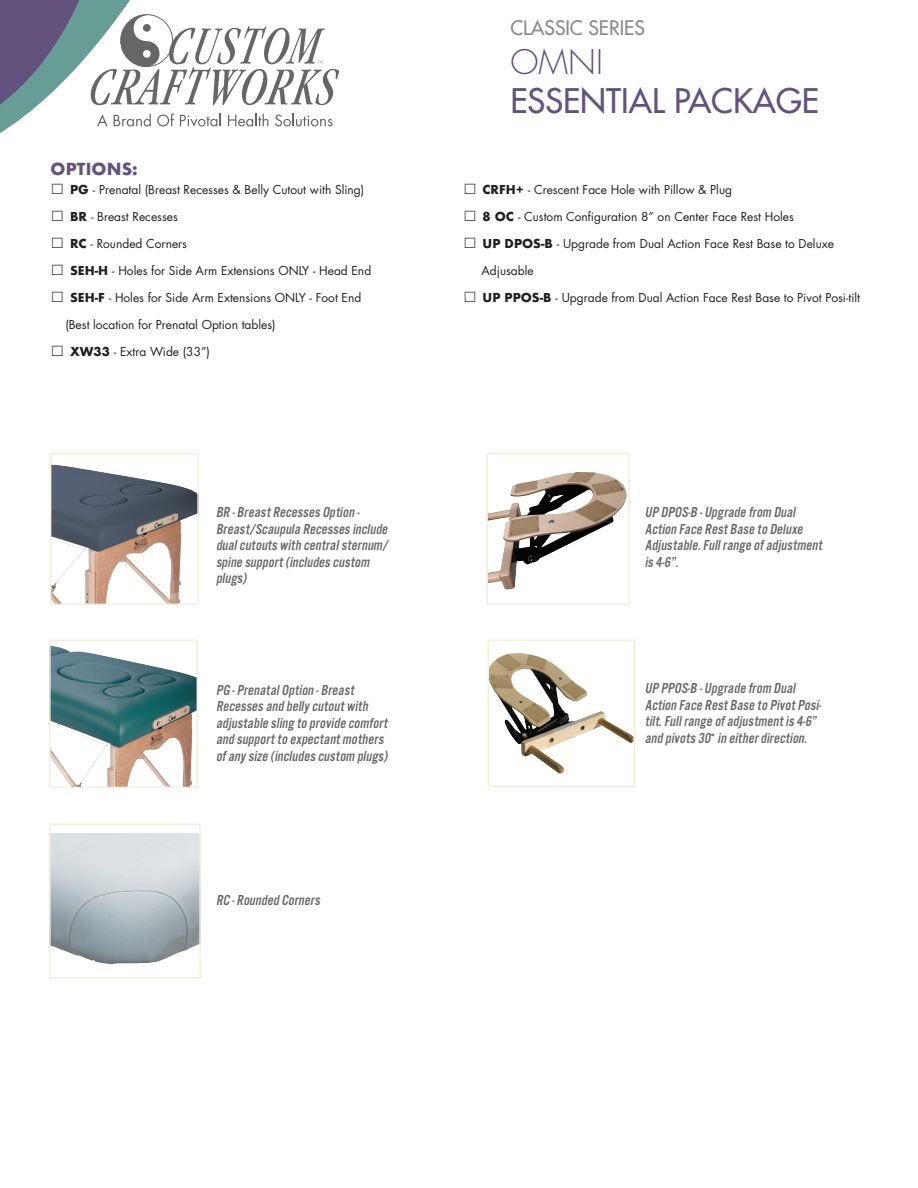
<style>
.page{position:relative;width:918px;height:1188px;background:#fff}
.page>*{position:absolute;margin:0;border:0;box-sizing:border-box;transform-origin:0 0}
.t1{font:33px "Futura";color:#63517e}
.t2{font:300 33px "Futura";color:#63517e}
.t3{font:19.5px "Futura";color:#88898e}
.t4{font:700 16.2px "Futura";letter-spacing:.01em;color:#63517e}
.t5{font:italic 15px/16.5px "Alternate Got No 3 D";letter-spacing:.01em;color:#656666}
.t6{font:12px "Futura";color:#231f20}
.s1{font-weight:700}
</style>
<div class="page">
<svg style="left:0;top:0;width:339px;height:133px"></svg>
<div style="left:120px;top:14px;width:53px;height:53px;border:1px solid #666;border-radius:50%"></div>
<svg style="left:572px;top:472px;width:13px;height:1px"></svg>
<div style="left:486px;top:453px;width:144px;height:152px;border:2px solid #eff1dc"></div>
<img style="left:491px;top:653px;width:27px;height:54px">
<div style="left:488px;top:640px;width:147px;height:147px;border:2px solid #eff1dc"></div>
<img style="left:52px;top:834px;width:146px;height:130px">
<div style="left:49px;top:824px;width:152px;height:155px;border:2px solid #eff1dc"></div>
<img style="left:52px;top:646px;width:143px;height:139px">
<div style="left:49px;top:640px;width:149px;height:148px;border:2px solid #eff1dc"></div>
<img style="left:53px;top:464px;width:143px;height:138px">
<div style="left:50px;top:453px;width:149px;height:152px;border:2px solid #eff1dc"></div>
<p class="t4" style="left:51px;top:157px;width:89px">OPTIONS:</p>
<p class="t6" style="left:51px;top:181px;width:315px">□ <span class="s1">PG</span> - Prenatal (Breast Recesses &amp; Belly Cutout with Sling)</p>
<p class="t6" style="left:51px;top:208px;width:129px">□ <span class="s1">BR</span> - Breast Recesses</p>
<p class="t6" style="left:51px;top:235px;width:138px">□ <span class="s1">RC</span> - Rounded Corners</p>
<p class="t6" style="left:51px;top:262px;width:322px">□ <span class="s1">SEH-H</span> - Holes for Side Arm Extensions ONLY - Head End</p>
<p class="t6" style="left:51px;top:289px;width:312px">□ <span class="s1">SEH-F</span> - Holes for Side Arm Extensions ONLY - Foot End</p>
<p class="t6" style="left:65px;top:316px;width:212px">(Best location for Prenatal Option tables)</p>
<p class="t6" style="left:51px;top:343px;width:161px">□ <span class="s1">XW33</span> - Extra Wide (33”)</p>
<p class="t5" style="left:216px;top:504px;width:176px">BR -BreastRecesses Option -<br>Breast/Scaupula Recesses include dualcutouts with centralsternum/ spine support(includes custom plugs)</p>
<p class="t5" style="left:216px;top:681px;width:176px">PG -PrenatalOption -Breast<br>Recesses and belly cutoutwith adjustable sling to provide comfort and supportto expectantmothers ofany size (includes custom plugs)</p>
<p class="t5" style="left:216px;top:892px;width:108px">RC -Rounded Corners</p>
<p class="t3" style="left:510px;top:15px;width:136px">CLASSIC SERIES</p>
<p class="t2" style="left:510px;top:41px;width:94px">OMNI</p>
<p class="t1" style="left:510px;top:80px;width:310px">ESSENTIAL PACKAGE</p>
<p class="t6" style="left:463px;top:181px;width:271px">□ <span class="s1">CRFH+</span> - Crescent Face Hole with Pillow &amp; Plug</p>
<p class="t6" style="left:463px;top:208px;width:332px">□ <span class="s1">8 OC</span> - Custom Configuration 8” on Center Face Rest Holes</p>
<p class="t6" style="left:463px;top:235px;width:372px">□ <span class="s1">UP DPOS-B</span> - Upgrade from Dual Action Face Rest Base to Deluxe</p>
<p class="t6" style="left:482px;top:262px;width:54px">Adjusable</p>
<p class="t6" style="left:463px;top:289px;width:399px">□ <span class="s1">UP PPOS-B</span> - Upgrade from Dual Action Face Rest Base to Pivot Posi-tilt</p>
<p class="t5" style="left:645px;top:504px;width:181px">UP DPOS-B -Upgrade from Dual<br>Action Face RestBase to Deluxe<br>Adjustable.Fullrange ofadjustment is 4-6”.</p>
<p class="t5" style="left:645px;top:680px;width:180px">UP PPOS-B -Upgrade from Dual Action Face RestBase to PivotPosi&shy;tilt.Fullrange ofadjustmentis 4-6” and pivots 30<sub>˚</sub> in eitherdirection.</p>
</div>
